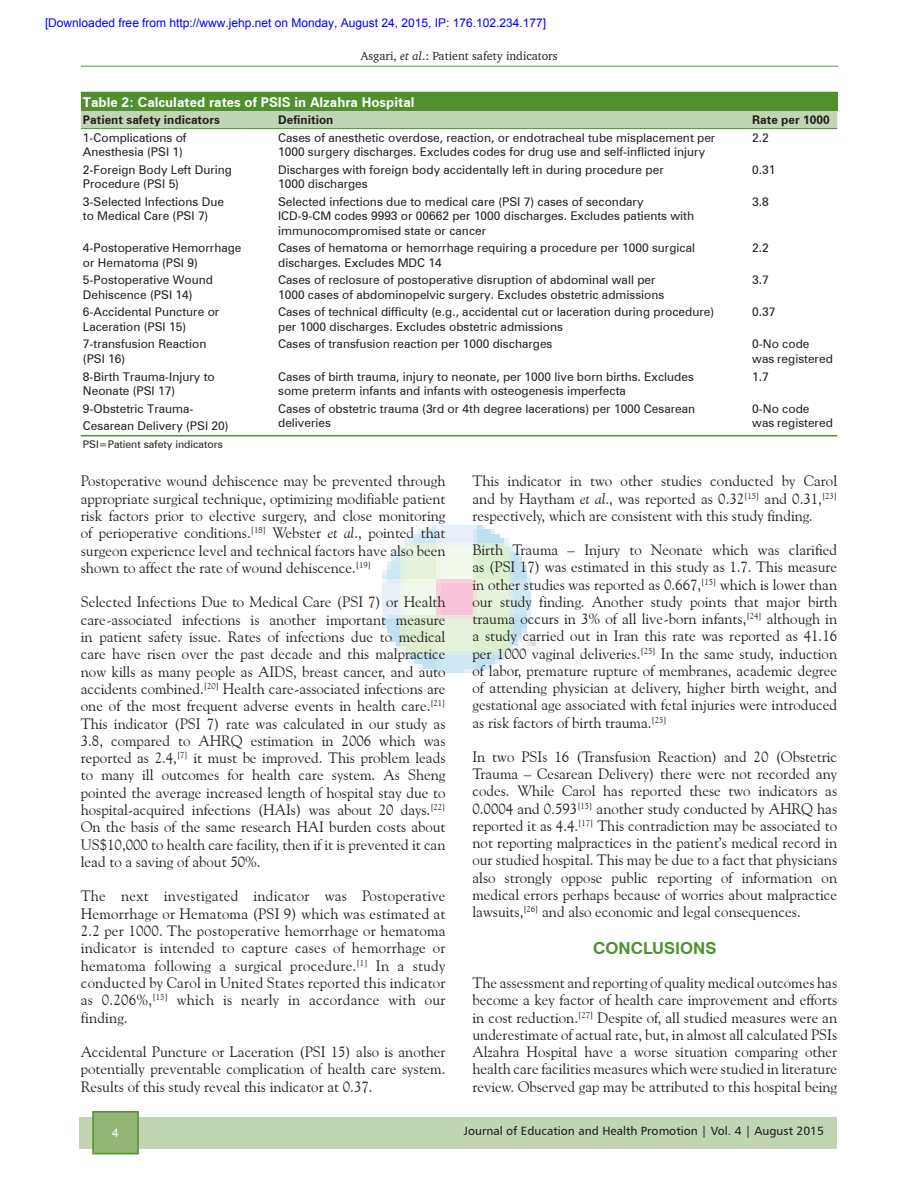
<style>
.page{position:relative;width:918px;height:1188px;background:#fff}
.page>*{position:absolute;margin:0;border:0;box-sizing:border-box;transform-origin:0 0}
.t1{font:700 16.5px "Swiss 721 BT";color:#509030}
.t2{font:15px/17.2px "Goudy Old Style BT";color:#231f20;text-align:justify}
.t3{font:700 13.5px "Zurich BT";color:#fff}
.t4{font:12px/14.4px "Zurich BT";color:#231f20}
.t5{font:12px "Arial";color:#00f}
.t6{font:12px "Humanist 777 BT Roman B";color:#231f20}
.t7{font:700 12px "Zurich BT";color:#231f20}
.t8{font:12px "Charter BT";color:#231f20}
.t9{font:12px "Arial";color:#fff}
.t10{font:10.5px "Zurich BT";color:#231f20}
.s1{font-style:italic}
</style>
<div class="page">
<img style="left:382px;top:525px;width:158px;height:148px">
<hr style="left:81px;top:66px;width:757px;height:1px;background:#8eb475">
<div style="left:80px;top:1117px;width:757px;height:31px;background:#c2d5b2"></div>
<div style="left:92px;top:1111px;width:47px;height:43px;background:#90b577;border:2px solid #509030"></div>
<div style="left:81px;top:92px;width:756px;height:19px;background:#509030"></div>
<div style="left:81px;top:111px;width:756px;height:17px;background:#c2d5b2"></div>
<hr style="left:81px;top:128px;width:165px;height:1px;background:#509030">
<hr style="left:246px;top:128px;width:30px;height:1px;background:#509030">
<hr style="left:276px;top:128px;width:444px;height:1px;background:#509030">
<hr style="left:720px;top:128px;width:30px;height:1px;background:#509030">
<hr style="left:750px;top:128px;width:87px;height:1px;background:#509030">
<hr style="left:81px;top:435px;width:165px;height:1px;background:#509030">
<hr style="left:246px;top:435px;width:30px;height:1px;background:#509030">
<hr style="left:276px;top:435px;width:444px;height:1px;background:#509030">
<hr style="left:720px;top:435px;width:30px;height:1px;background:#509030">
<hr style="left:750px;top:435px;width:87px;height:1px;background:#509030">
<p class="t5" style="left:45px;top:16px;width:503px">[Downloaded free from http://www.jehp.net on Monday, August 24, 2015, IP: 176.102.234.177]</p>
<p class="t8" style="left:361px;top:49px;width:199px">Asgari, <span class="s1">et al</span>.: Patient safety indicators</p>
<p class="t3" style="left:83px;top:94px;width:333px">Table 2: Calculated rates of PSIS in Alzahra Hospital</p>
<p class="t7" style="left:83px;top:113px;width:139px">Patient safety indicators</p>
<p class="t7" style="left:278px;top:113px;width:57px">Definition</p>
<p class="t7" style="left:752px;top:113px;width:79px">Rate per 1000</p>
<p class="t4" style="left:83px;top:130px;width:105px">1‑Complications of<br>Anesthesia (PSI 1)</p>
<p class="t4" style="left:278px;top:130px;width:439px">Cases of anesthetic overdose, reaction, or endotracheal tube misplacement per<br>1000 surgery discharges. Excludes codes for drug use and self‑inflicted injury</p>
<p class="t4" style="left:752px;top:130px;width:18px">2.2</p>
<p class="t4" style="left:83px;top:162px;width:151px">2‑Foreign Body Left During<br>Procedure (PSI 5)</p>
<p class="t4" style="left:278px;top:162px;width:387px">Discharges with foreign body accidentally left in during procedure per<br>1000 discharges</p>
<p class="t4" style="left:752px;top:162px;width:25px">0.31</p>
<p class="t4" style="left:83px;top:194px;width:143px">3‑Selected Infections Due to Medical Care (PSI 7)</p>
<p class="t4" style="left:278px;top:194px;width:417px">Selected infections due to medical care (PSI 7) cases of secondary<br>ICD‑9‑CM codes 9993 or 00662 per 1000 discharges. Excludes patients with immunocompromised state or cancer</p>
<p class="t4" style="left:752px;top:194px;width:18px">3.8</p>
<p class="t4" style="left:83px;top:241px;width:160px">4‑Postoperative Hemorrhage or Hematoma (PSI 9)</p>
<p class="t4" style="left:278px;top:241px;width:418px">Cases of hematoma or hemorrhage requiring a procedure per 1000 surgical discharges. Excludes MDC 14</p>
<p class="t4" style="left:752px;top:241px;width:18px">2.2</p>
<p class="t4" style="left:83px;top:273px;width:132px">5‑Postoperative Wound<br>Dehiscence (PSI 14)</p>
<p class="t4" style="left:278px;top:273px;width:388px">Cases of reclosure of postoperative disruption of abdominal wall per<br>1000 cases of abdominopelvic surgery. Excludes obstetric admissions</p>
<p class="t4" style="left:752px;top:273px;width:18px">3.7</p>
<p class="t4" style="left:83px;top:305px;width:138px">6‑Accidental Puncture or<br>Laceration (PSI 15)</p>
<p class="t4" style="left:278px;top:305px;width:438px">Cases of technical difficulty (e.g., accidental cut or laceration during procedure) per 1000 discharges. Excludes obstetric admissions</p>
<p class="t4" style="left:752px;top:305px;width:25px">0.37</p>
<p class="t4" style="left:83px;top:337px;width:125px">7‑transfusion Reaction (PSI 16)</p>
<p class="t4" style="left:278px;top:337px;width:276px">Cases of transfusion reaction per 1000 discharges</p>
<p class="t4" style="left:752px;top:337px;width:82px">0‑No code was registered</p>
<p class="t4" style="left:83px;top:369px;width:133px">8‑Birth Trauma-Injury to<br>Neonate (PSI 17)</p>
<p class="t4" style="left:278px;top:369px;width:417px">Cases of birth trauma, injury to neonate, per 1000 live born births. Excludes some preterm infants and infants with osteogenesis imperfecta</p>
<p class="t4" style="left:752px;top:369px;width:18px">1.7</p>
<p class="t4" style="left:83px;top:399px;width:147px;line-height:17.7px">9‑Obstetric Trauma-<br>Cesarean Delivery (PSI 20)</p>
<p class="t4" style="left:278px;top:401px;width:419px">Cases of obstetric trauma (3rd or 4th degree lacerations) per 1000 Cesarean deliveries</p>
<p class="t4" style="left:752px;top:401px;width:82px">0‑No code was registered</p>
<p class="t10" style="left:83px;top:438px;width:141px">PSI=Patient safety indicators</p>
<p class="t2" style="left:81px;top:472px;width:366px">Postoperative wound dehiscence may be prevented through appropriate surgical technique, optimizing modifiable patient risk factors prior to elective surgery, and close monitoring of perioperative conditions.<sup>[18]</sup> Webster <span class="s1">et al</span>., pointed that surgeon experience level and technical factors have also been shown to affect the rate of wound dehiscence.<sup>[19]</sup></p>
<p class="t2" style="left:81px;top:593px;width:366px">Selected Infections Due to Medical Care (PSI 7) or Health care‑associated infections is another important measure in patient safety issue. Rates of infections due to medical care have risen over the past decade and this malpractice now kills as many people as AIDS, breast cancer, and auto accidents combined.<sup>[20]</sup> Health care‑associated infections are one of the most frequent adverse events in health care.<sup>[21] </sup>This indicator (PSI 7) rate was calculated in our study as 3.8, compared to AHRQ estimation in 2006 which was reported as 2.4,<sup>[7]</sup> it must be improved. This problem leads to many ill outcomes for health care system. As Sheng pointed the average increased length of hospital stay due to hospital‑acquired infections (HAIs) was about 20 days.<sup>[22] </sup>On the basis of the same research HAI burden costs about US$10,000 to health care facility, then if it is prevented it can lead to a saving of about 50%.</p>
<p class="t2" style="left:81px;top:887px;width:366px">The next investigated indicator was Postoperative Hemorrhage or Hematoma (PSI 9) which was estimated at 2.2 per 1000. The postoperative hemorrhage or hematoma indicator is intended to capture cases of hemorrhage or hematoma following a surgical procedure.<sup>[1]</sup> In a study conducted by Carol in United States reported this indicator as 0.206%,<sup>[15]</sup> which is nearly in accordance with our finding.</p>
<p class="t2" style="left:81px;top:1043px;width:366px">Accidental Puncture or Laceration (PSI 15) also is another potentially preventable complication of health care system.<br>Results of this study reveal this indicator at 0.37.</p>
<p class="t2" style="left:472px;top:472px;width:366px">This indicator in two other studies conducted by Carol and by Haytham <span class="s1">et al</span>., was reported as 0.32<sup>[15]</sup> and 0.31,<sup>[23] </sup>respectively, which are consistent with this study finding.</p>
<p class="t2" style="left:472px;top:541px;width:366px">Birth Trauma – Injury to Neonate which was clarified as (PSI 17) was estimated in this study as 1.7. This measure in other studies was reported as 0.667,<sup>[15]</sup> which is lower than our study finding. Another study points that major birth trauma occurs in 3% of all live‑born infants,<sup>[24]</sup> although in a study carried out in Iran this rate was reported as 41.16 per 1000 vaginal deliveries.<sup>[25]</sup> In the same study, induction of labor, premature rupture of membranes, academic degree of attending physician at delivery, higher birth weight, and gestational age associated with fetal injuries were introduced as risk factors of birth trauma.<sup>[25]</sup></p>
<p class="t2" style="left:472px;top:748px;width:366px">In two PSIs 16 (Transfusion Reaction) and 20 (Obstetric Trauma – Cesarean Delivery) there were not recorded any codes. While Carol has reported these two indicators as 0.0004 and 0.593<sup>[15]</sup> another study conducted by AHRQ has reported it as 4.4.<sup>[17]</sup> This contradiction may be associated to not reporting malpractices in the patient’s medical record in our studied hospital. This may be due to a fact that physicians also strongly oppose public reporting of information on medical errors perhaps because of worries about malpractice lawsuits,<sup>[26]</sup> and also economic and legal consequences.</p>
<p class="t1" style="left:593px;top:938px;width:125px">CONCLUSIONS</p>
<p class="t2" style="left:472px;top:974px;width:366px">The assessment and reporting of quality medical outcomes has become a key factor of health care improvement and efforts in cost reduction.<sup>[27]</sup> Despite of, all studied measures were an underestimate of actual rate, but, in almost all calculated PSIs Alzahra Hospital have a worse situation comparing other health care facilities measures which were studied in literature review. Observed gap may be attributed to this hospital being</p>
<p class="t9" style="left:112px;top:1125px;width:8px">4</p>
<p class="t6" style="left:464px;top:1123px;width:362px">Journal of Education and Health Promotion | Vol. 4 | August 2015</p>
</div>
